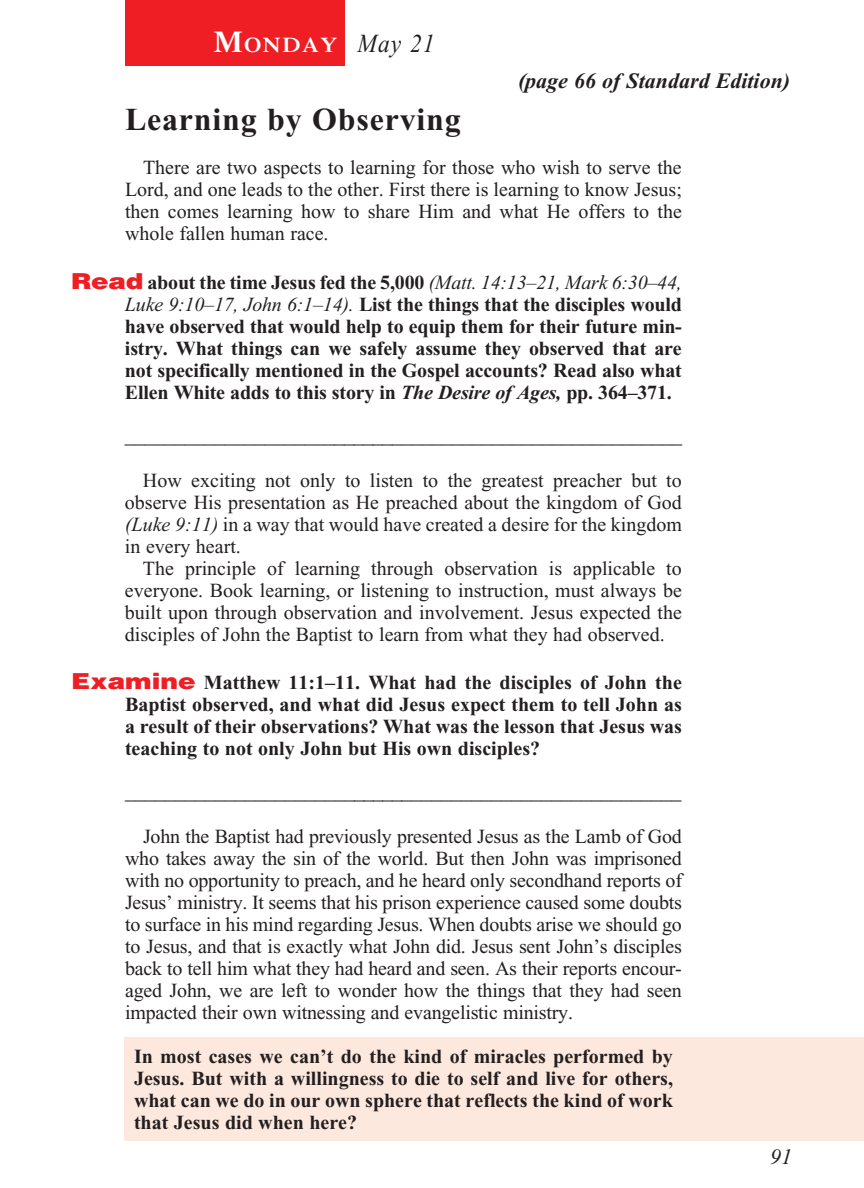
<style>
.page{position:relative;width:864px;height:1188px;background:#fff}
.page>*{position:absolute;margin:0;border:0;box-sizing:border-box;transform-origin:0 0}
._01-Daily_head{font:700 32px "Times New Roman";letter-spacing:.025em;color:#231f20}
._00-Month-Day{font:italic 26px "Times New Roman";color:#231f20;scale:.9 1}
.t1{font:italic 700 22px "Times New Roman";color:#231f20}
.t2{font:italic 22px "Times New Roman";color:#231f20}
.t3{font:600 21px "Times";letter-spacing:.07em;color:#fff;scale:1.1 1}
._4-Body_Copy{font:20px/22px "Times New Roman";color:#231f20;text-align:justify}
._6-question{font:700 20px/22px "Times New Roman";letter-spacing:-.005em;color:#231f20;text-align:justify}
.x-screened_box-text{font:700 20px/22px "Times New Roman";color:#231f20;text-align:justify}
.s1{font-size:30px}
.s2{font-family:"Helvetica";font-weight:900;font-size:22px;color:#ee1e24}
.s3{font-weight:400;font-style:italic}
.s4{font-style:italic}
</style>
<div class="page">
<div style="left:125px;top:1037px;width:739px;height:103px;background:#fde8dd"></div>
<div style="left:125px;top:0;width:220px;height:65px;background:#ee1e24"></div>
<p class="t3" style="left:214px;top:32px;width:114px"><span class="s1">M</span>ONDAY</p>
<p class="_00-Month-Day" style="left:357px;top:29px;width:87px">May 21</p>
<p class="t1" style="left:518px;top:69px;width:274px">(page 66 of Standard Edition)</p>
<p class="_01-Daily_head" style="left:125px;top:102px;width:337px">Learning by Observing</p>
<p class="_4-Body_Copy" style="left:125px;top:157px;width:558px;text-indent:18px">There are two aspects to learning for those who wish to serve the Lord, and one leads to the other. First there is learning to know Jesus; then comes learning how to share Him and what He offers to the whole fallen human race.</p>
<p class="_6-question" style="left:125px;top:271px;width:558px;text-indent:-54px"><span class="s2">Read</span> about the time Jesus fed the 5,000 <span class="s3">(Matt. 14:13–21, Mark 6:30–44, Luke 9:10–17, John 6:1–14).</span> List the things that the disciples would have observed that would help to equip them for their future min&shy;istry. What things can we safely assume they observed that are not specifically mentioned in the Gospel accounts? Read also what Ellen White adds to this story in <span class="s4">The Desire of Ages,</span> pp. 364–371.</p>
<p class="_4-Body_Copy" style="left:125px;top:425px;width:559px">________________________________________________________</p>
<p class="_4-Body_Copy" style="left:125px;top:469px;width:558px;text-indent:18px">How exciting not only to listen to the greatest preacher but to observe His presentation as He preached about the kingdom of God <span class="s4">(Luke 9:11)</span> in a way that would have created a desire for the kingdom in every heart.</p>
<p class="_4-Body_Copy" style="left:125px;top:557px;width:558px;text-indent:18px">The principle of learning through observation is applicable to everyone. Book learning, or listening to instruction, must always be built upon through observation and involvement. Jesus expected the disciples of John the Baptist to learn from what they had observed.</p>
<p class="_6-question" style="left:125px;top:672px;width:558px;text-indent:-54px"><span class="s2">Examine</span> Matthew 11:1–11. What had the disciples of John the Baptist observed, and what did Jesus expect them to tell John as a result of their observations? What was the lesson that Jesus was teaching to not only John but His own disciples?</p>
<p class="_4-Body_Copy" style="left:125px;top:782px;width:558px">________________________________________________________</p>
<p class="_4-Body_Copy" style="left:125px;top:826px;width:558px;text-indent:18px">John the Baptist had previously presented Jesus as the Lamb of God who takes away the sin of the world. But then John was imprisoned with no opportunity to preach, and he heard only secondhand reports of Jesus’ ministry. It seems that his prison experience caused some doubts to surface in his mind regarding Jesus. When doubts arise we should go to Jesus, and that is exactly what John did. Jesus sent John’s disciples back to tell him what they had heard and seen. As their reports encour&shy;aged John, we are left to wonder how the things that they had seen impacted their own witnessing and evangelistic ministry.</p>
<p class="x-screened_box-text" style="left:134px;top:1046px;width:541px">In most cases we can’t do the kind of miracles performed by Jesus. But with a willingness to die to self and live for others, what can we do in our own sphere that reflects the kind of work that Jesus did when here?</p>
<p class="t2" style="left:770px;top:1145px;width:23px">91</p>
</div>
